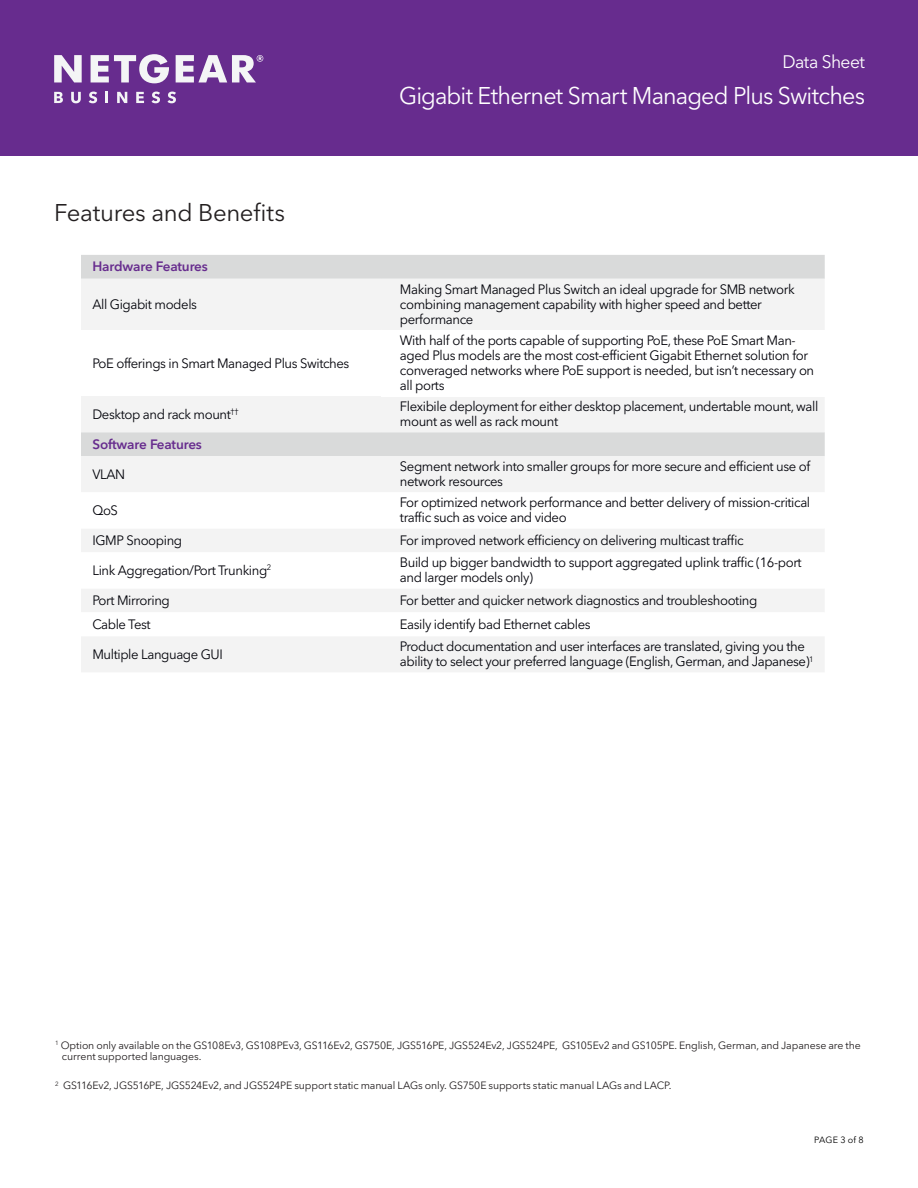
<style>
.page{position:relative;width:918px;height:1188px;background:#fff}
.page>*{position:absolute;margin:0;border:0;box-sizing:border-box;transform-origin:0 0}
.t1{font:24px "Avenir Next LT Pro";letter-spacing:-.035em;color:#fff}
.t2{font:24px "Avenir Next LT Pro";letter-spacing:-.015em;color:#231f20}
.t3{font:18px "Avenir Next LT Pro";letter-spacing:-.03em;color:#fff}
.t4{font:13.5px/15px "Avenir Next LT Pro";letter-spacing:-.03em;color:#000108}
.t5{font:600 13.5px "Avenir Next LT Pro";letter-spacing:-.01em;color:#672c8e}
.t6{font:10.5px/11.2px "Avenir Next LT Pro";letter-spacing:-.015em;color:#231f20}
.t7{font:9px "Avenir Next LT Pro";letter-spacing:.015em;color:#000001}
</style>
<div class="page">
<div style="left:0;top:0;width:918px;height:156px;background:#672c8e"></div>
<svg style="left:54px;top:92px;width:9px;height:11px"></svg>
<svg style="left:71px;top:92px;width:10px;height:11px"></svg>
<svg style="left:89px;top:92px;width:8px;height:11px"></svg>
<svg style="left:106px;top:92px;width:2px;height:11px"></svg>
<svg style="left:117px;top:92px;width:10px;height:11px"></svg>
<svg style="left:136px;top:92px;width:8px;height:11px"></svg>
<svg style="left:152px;top:92px;width:8px;height:11px"></svg>
<svg style="left:167px;top:92px;width:9px;height:11px"></svg>
<svg style="left:176px;top:55px;width:87px;height:27px"></svg>
<svg style="left:91px;top:54px;width:78px;height:29px"></svg>
<svg style="left:54px;top:55px;width:28px;height:27px"></svg>
<div style="left:81px;top:255px;width:744px;height:24px;background:#d9dada"></div>
<div style="left:81px;top:279px;width:743px;height:393px;background:#f3f3f3"></div>
<svg style="left:81px;top:330px;width:744px;height:306px;fill:#f3f3f3"></svg>
<div style="left:381px;top:330px;width:444px;height:66px;background:#fff"></div>
<svg style="left:81px;top:492px;width:744px;height:36px"></svg>
<h2 class="t3" style="left:783px;top:50px;width:84px">Data Sheet</h2>
<h1 class="t2" style="left:54px;top:198px;width:233px">Features and Benefits</h1>
<p class="t5" style="left:92px;top:258px;width:117px">Hardware Features</p>
<p class="t4" style="left:92px;top:297px;width:106px">All Gigabit models</p>
<p class="t4" style="left:92px;top:355px;width:259px">PoE offerings in Smart Managed Plus Switches</p>
<h1 class="t1" style="left:399px;top:81px;width:467px">Gigabit Ethernet Smart Managed Plus Switches</h1>
<p class="t4" style="left:400px;top:282px;width:396px">Making Smart Managed Plus Switch an ideal upgrade for SMB network combining management capability with higher speed and better performance</p>
<p class="t4" style="left:400px;top:333px;width:416px">With half of the ports capable of supporting PoE, these PoE Smart Man&shy;aged Plus models are the most cost-efficient Gigabit Ethernet solution for converaged networks where PoE support is needed, but isn’t necessary on all ports</p>
<p class="t4" style="left:92px;top:407px;width:148px">Desktop and rack mount<sup>††</sup></p>
<p class="t4" style="left:400px;top:399px;width:420px">Flexibile deployment for either desktop placement, undertable mount, wall mount as well as rack mount</p>
<p class="t5" style="left:92px;top:436px;width:111px">Software Features</p>
<p class="t4" style="left:92px;top:467px;width:34px">VLAN</p>
<p class="t4" style="left:400px;top:459px;width:412px">Segment network into smaller groups for more secure and efficient use of network resources</p>
<p class="t4" style="left:92px;top:503px;width:27px">QoS</p>
<p class="t4" style="left:400px;top:495px;width:412px">For optimized network performance and better delivery of mission-critical traffic such as voice and video</p>
<p class="t4" style="left:92px;top:533px;width:91px">IGMP Snooping</p>
<p class="t4" style="left:400px;top:533px;width:345px">For improved network efficiency on delivering multicast traffic</p>
<p class="t4" style="left:92px;top:563px;width:180px">Link Aggregation/Port Trunking<sup>2</sup></p>
<p class="t4" style="left:400px;top:555px;width:403px">Build up bigger bandwidth to support aggregated uplink traffic (16-port and larger models only)</p>
<p class="t4" style="left:92px;top:593px;width:79px">Port Mirroring</p>
<p class="t4" style="left:400px;top:593px;width:359px">For better and quicker network diagnostics and troubleshooting</p>
<p class="t4" style="left:92px;top:617px;width:60px">Cable Test</p>
<p class="t4" style="left:400px;top:617px;width:192px">Easily identify bad Ethernet cables</p>
<p class="t4" style="left:92px;top:647px;width:132px">Multiple Language GUI</p>
<p class="t4" style="left:400px;top:639px;width:415px">Product documentation and user interfaces are translated, giving you the ability to select your preferred language (English, German, and Japanese)<sup>1</sup></p>
<p class="t6" style="left:62px;top:1039px;width:800px;text-indent:-7px"><sup>1</sup> Option only available on the GS108Ev3, GS108PEv3, GS116Ev2, GS750E, JGS516PE, JGS524Ev2, JGS524PE, GS105Ev2 and GS105PE. English, German, and Japanese are the current supported languages.</p>
<p class="t6" style="left:55px;top:1080px;width:618px"><sup>2</sup> GS116Ev2, JGS516PE, JGS524Ev2, and JGS524PE support static manual LAGs only. GS750E supports static manual LAGs and LACP.</p>
<p class="t7" style="left:814px;top:1134px;width:51px">PAGE 3 of 8</p>
</div>
